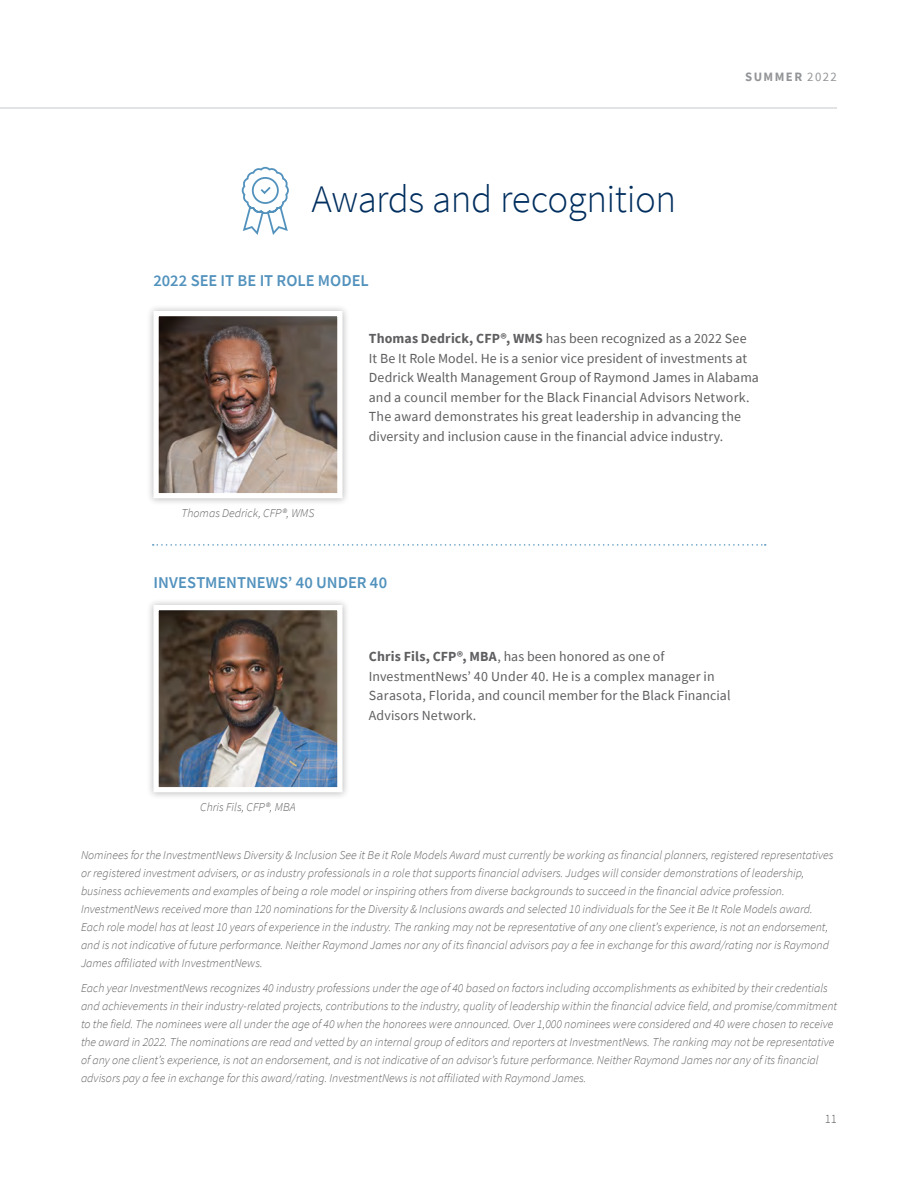
<style>
.page{position:relative;width:918px;height:1188px;background:#fff}
.page>*{position:absolute;margin:0;border:0;box-sizing:border-box;transform-origin:0 0}
.Headline{font:300 39px "Source Sans Pro";letter-spacing:-.015em;color:#002e5e}
.Body_Copy{font:600 16.5px "Source Sans Pro";color:#5292bd}
.Body_Copy-2{font:13.8px/19.5px "Source Sans Pro";letter-spacing:.01em;color:#5f5f62}
.t1{font:700 12.75px "Source Sans Pro";letter-spacing:.115em;color:#939598}
.t2{font:300 12.75px "Source Sans Pro";color:#5f5f62}
.t3{font:italic 300 12px/18px "Source Sans Pro";color:#5f5f62}
.s1{font-weight:400}
.s2{font-weight:700}
</style>
<div class="page">
<hr style="left:0;top:108px;width:837px;height:1px;background:#c7c8ca">
<div style="left:146px;top:304px;width:203px;height:201px;background:#231f20;opacity:.32"></div>
<img style="left:159px;top:317px;width:178px;height:175px">
<div style="left:153px;top:311px;width:190px;height:187px;border:5px solid #fff"></div>
<div style="left:146px;top:598px;width:203px;height:201px;background:#231f20;opacity:.32"></div>
<img style="left:159px;top:611px;width:178px;height:175px">
<div style="left:153px;top:605px;width:190px;height:187px;border:5px solid #fff"></div>
<svg style="left:153px;top:544px;width:613px;height:2px"></svg>
<svg style="left:241px;top:166px;width:48px;height:69px"></svg>
<p class="Headline" style="left:311px;top:175px;width:366px">Awards and recognition</p>
<p class="Body_Copy" style="left:153px;top:270px;width:217px">2022 SEE IT BE IT ROLE MODEL</p>
<p class="t1" style="left:745px;top:68px;width:93px">SUMMER <span class="s1">2022</span></p>
<p class="t3" style="left:182px;top:504px;width:134px">Thomas Dedrick, CFP®, WMS</p>
<p class="Body_Copy-2" style="left:369px;top:329px;width:391px"><span class="s2">Thomas Dedrick, CFP®, WMS</span> has been recognized as a 2022 See<br>It Be It Role Model. He is a senior vice president of investments at Dedrick Wealth Management Group of Raymond James in Alabama and a council member for the Black Financial Advisors Network.<br>The award demonstrates his great leadership in advancing the diversity and inclusion cause in the financial advice industry.</p>
<p class="Body_Copy" style="left:153px;top:572px;width:235px">INVESTMENTNEWS’ 40 UNDER 40</p>
<p class="Body_Copy-2" style="left:369px;top:647px;width:363px"><span class="s2">Chris Fils, CFP®, MBA</span>, has been honored as one of InvestmentNews’ 40 Under 40. He is a complex manager in Sarasota, Florida, and council member for the Black Financial Advisors Network.</p>
<p class="t3" style="left:200px;top:798px;width:97px">Chris Fils, CFP®, MBA</p>
<p class="t3" style="left:81px;top:846px;width:754px">Nominees for the InvestmentNews Diversity &amp; Inclusion See it Be it Role Models Award must currently be working as financial planners, registered representatives or registered investment advisers, or as industry professionals in a role that supports financial advisers. Judges will consider demonstrations of leadership, business achievements and examples of being a role model or inspiring others from diverse backgrounds to succeed in the financial advice profession.<br>InvestmentNews received more than 120 nominations for the Diversity &amp; Inclusions awards and selected 10 individuals for the See it Be It Role Models award.<br>Each role model has at least 10 years of experience in the industry. The ranking may not be representative of any one client’s experience, is not an endorsement, and is not indicative of future performance. Neither Raymond James nor any of its financial advisors pay a fee in exchange for this award/rating nor is Raymond James affiliated with InvestmentNews.</p>
<p class="t3" style="left:81px;top:979px;width:758px">Each year InvestmentNews recognizes 40 industry professions under the age of 40 based on factors including accomplishments as exhibited by their credentials and achievements in their industry-related projects, contributions to the industry, quality of leadership within the financial advice field, and promise/commitment to the field. The nominees were all under the age of 40 when the honorees were announced. Over 1,000 nominees were considered and 40 were chosen to receive the award in 2022. The nominations are read and vetted by an internal group of editors and reporters at InvestmentNews. The ranking may not be representative of any one client’s experience, is not an endorsement, and is not indicative of an advisor’s future performance. Neither Raymond James nor any of its financial advisors pay a fee in exchange for this award/rating. InvestmentNews is not affiliated with Raymond James.</p>
<p class="t2" style="left:825px;top:1111px;width:14px">11</p>
</div>
